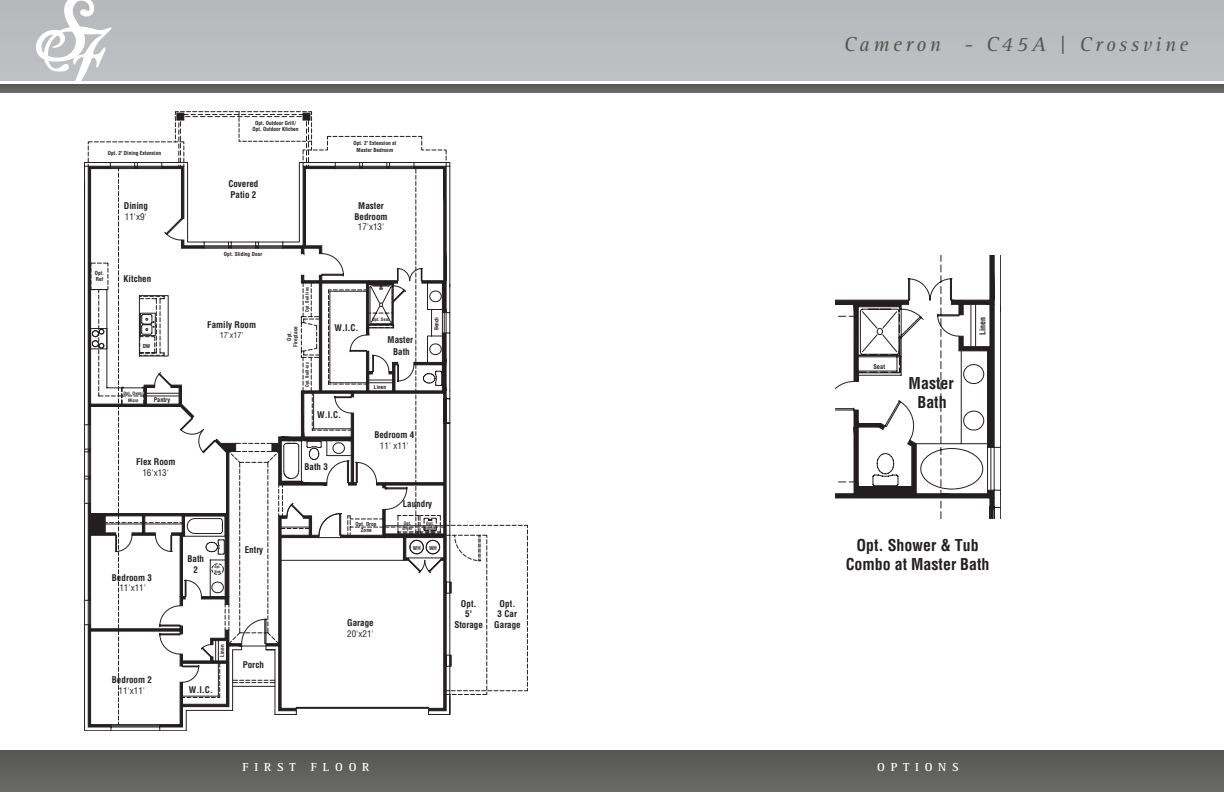
<style>
.page{position:relative;width:1224px;height:792px;background:#fff}
.page>*{position:absolute;margin:0;border:0;box-sizing:border-box;transform-origin:0 0}
.t1{font:italic 21px "Rotis Serif Std";letter-spacing:.16em;color:#575854}
.t2{font:700 condensed 15.9px/19.6px "Helvetica LT Std";color:#231f20;text-align:center}
.t3{font:700 12px "Rotis Serif Std";letter-spacing:.48em;color:#fff}
.t4{font:700 condensed 9px/10.8px "Helvetica LT Std";color:#231f20;text-align:center}
.t5{font:condensed 9px/10.8px "Helvetica LT Std";color:#231f20}
.t6{font:condensed 8.1px "Helvetica LT Std";color:#231f20}
.t7{font:700 condensed 8px "Helvetica LT Std";color:#231f20}
.t8{font:700 condensed 6.4px "Helvetica LT Std";color:#231f20}
.t9{font:700 condensed 6.3px "Helvetica LT Std";color:#231f20}
.t10{font:700 condensed 5.4px/6.4px "Helvetica LT Std";color:#231f20;text-align:center}
.t11{font:700 condensed 4.5px/5.4px "Helvetica LT Std";color:#231f20;text-align:center}
.t12{font:700 condensed 3.6px/4.3px "Helvetica LT Std";letter-spacing:.005em;color:#231f20}
.s1{font-weight:400}
.s2{font-weight:700}
.s3{font-size:20.7px;color:#57585a}
</style>
<div class="page">
<div style="left:0;top:0;width:1224px;height:81px;background:#b6b7bb"></div>
<div style="left:0;top:751px;width:1224px;height:41px;background:#60615e"></div>
<svg style="left:36px;top:0;width:76px;height:81px"></svg>
<div style="left:0;top:84px;width:1224px;height:9px;background:#62635f"></div>
<svg style="left:84px;top:112px;width:397px;height:619px"></svg>
<svg style="left:835px;top:255px;width:166px;height:264px"></svg>
<div style="left:857px;top:487px;width:57px;height:11px;background:#231f20"></div>
<p class="t10" style="left:108px;top:149px;width:55px">Opt. 2' Dining Extension</p>
<p class="t10" style="left:95px;top:270px;width:11px;text-align:left">Opt.<br>Ref</p>
<p class="t4" style="left:124px;top:200px;width:26px;text-align:left">Dining<br><span class="s1">11'x9'</span></p>
<p class="t4" style="left:124px;top:273px;width:29px">Kitchen</p>
<p class="t10" style="left:143px;top:342px;width:9px">DW</p>
<p class="t11" style="left:123px;top:389px;width:21px;line-height:7.2px">Opt. Oven/<br>Micro</p>
<p class="t9" style="left:154px;top:396px;width:18px">Pantry</p>
<p class="t10" style="left:253px;top:119px;width:48px">Opt. Outdoor Grill/<br>Opt. Outdoor Kitchen</p>
<p class="t4" style="left:228px;top:179px;width:32px;text-align:left">Covered<br>Patio 2</p>
<p class="t10" style="left:224px;top:250px;width:40px">Opt. Sliding Door</p>
<p class="t4" style="left:207px;top:319px;width:50px">Family Room</p>
<p class="t6" style="left:220px;top:330px;width:25px">17'x17'</p>
<p class="t11" style="left:304px;top:312px;width:26px;rotate:-90deg">Opt. Built-ins</p>
<p class="t10" style="left:286px;top:347px;width:22px;rotate:-90deg">Opt.<br>Fireplace</p>
<p class="t11" style="left:304px;top:387px;width:26px;rotate:-90deg">Opt. Built-ins</p>
<p class="t10" style="left:353px;top:140px;width:45px">Opt. 2' Extension at<br>Master Bedroom</p>
<p class="t4" style="left:355px;top:200px;width:35px">Master<br>Bedroom<br><span class="s1">17'x13'</span></p>
<p class="t4" style="left:334px;top:322px;width:26px">W.I.C.</p>
<p class="t11" style="left:372px;top:316px;width:19px">Opt. Seat</p>
<p class="t4" style="left:388px;top:333px;width:27px;line-height:12.2px">Master<br>Bath</p>
<p class="t10" style="left:374px;top:384px;width:14px">Linen</p>
<p class="t4" style="left:317px;top:409px;width:26px">W.I.C.</p>
<p class="t4" style="left:374px;top:429px;width:41px">Bedroom 4<br><span class="s1">11' x11'</span></p>
<p class="t4" style="left:136px;top:457px;width:41px">Flex Room<br><span class="s1">16'x13'</span></p>
<p class="t4" style="left:305px;top:462px;width:25px">Bath 3</p>
<p class="t10" style="left:433px;top:330px;width:15px;rotate:-90deg">Bench</p>
<p class="t4" style="left:112px;top:572px;width:41px">Bedroom 3</p>
<p class="t5" style="left:119px;top:582px;width:28px">11'x11'</p>
<p class="t4" style="left:112px;top:674px;width:41px">Bedroom 2<br><span class="s1">11'x11'</span></p>
<p class="t4" style="left:187px;top:553px;width:18px">Bath<br>2</p>
<p class="t12" style="left:214px;top:565px;width:8px">Opt.<br>Sink</p>
<p class="t4" style="left:245px;top:545px;width:20px">Entry</p>
<p class="t10" style="left:219px;top:657px;width:14px;rotate:-90deg">Linen</p>
<p class="t4" style="left:189px;top:684px;width:26px">W.I.C.</p>
<p class="t4" style="left:243px;top:659px;width:23px">Porch</p>
<p class="t10" style="left:355px;top:520px;width:23px">Opt. Drop<br>Zone</p>
<p class="t4" style="left:403px;top:499px;width:31px">Laundry</p>
<p class="t11" style="left:403px;top:520px;width:12px;text-align:left">Opt.<br>Dryer</p>
<p class="t11" style="left:423px;top:520px;width:16px">Opt.<br>Washer</p>
<p class="t10" style="left:413px;top:545px;width:9px">WH</p>
<p class="t10" style="left:429px;top:545px;width:9px">WH</p>
<p class="t5" style="left:347px;top:617px;width:28px"><span class="s2">Garage<br></span>20'x21'</p>
<p class="t4" style="left:454px;top:598px;width:30px">Opt.<br>5'<br>Storage</p>
<p class="t4" style="left:494px;top:598px;width:28px">Opt.<br>3 Car<br>Garage</p>
<p class="t1" style="left:844px;top:32px;width:346px">Cameron - C45A <span class="s3">| Crossvine</span></p>
<p class="t8" style="left:873px;top:362px;width:13px">Seat</p>
<p class="t2" style="left:909px;top:373px;width:47px">Master<br>Bath</p>
<p class="t7" style="left:978px;top:335px;width:20px;rotate:-90deg">Linen</p>
<p class="t2" style="left:846px;top:536px;width:145px;line-height:19.1px">Opt. Shower &amp; Tub<br>Combo at Master Bath</p>
<p class="t3" style="left:243px;top:760px;width:55px">FIRST</p>
<p class="t3" style="left:311px;top:760px;width:60px">FLOOR</p>
<p class="t3" style="left:877px;top:760px;width:83px">OPTIONS</p>
</div>
